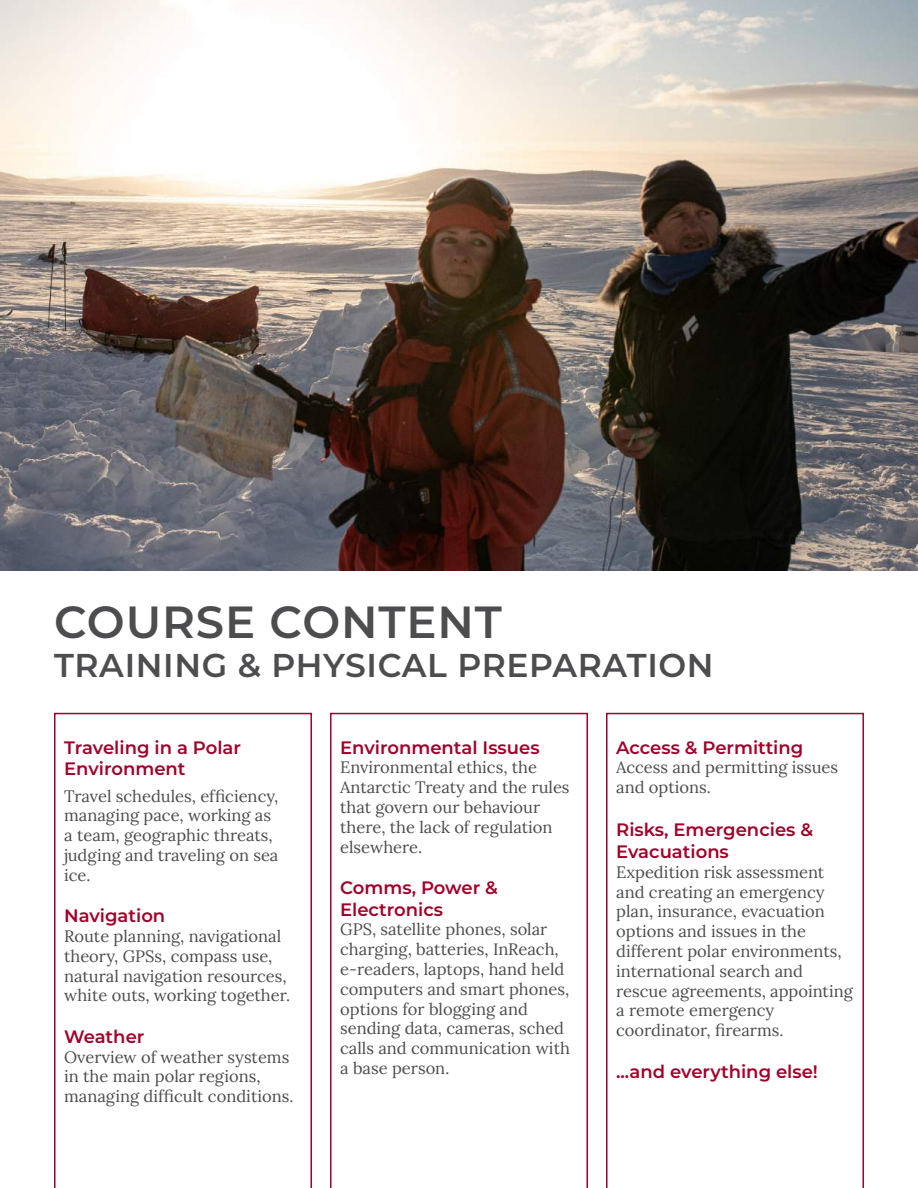
<style>
.page{position:relative;width:918px;height:1188px;background:#fff}
.page>*{position:absolute;margin:0;border:0;box-sizing:border-box;transform-origin:0 0}
.t1{font:600 45px "Montserrat";letter-spacing:.02em;color:#4d4d4f}
.t2{font:600 33px "Montserrat";letter-spacing:.02em;color:#4d4d4f}
.t3{font:600 18px/21.6px "Montserrat";color:#a10029}
.t4{font:16.5px/19.8px "Lora";color:#4d4d4f}
</style>
<div class="page">
<img style="left:0;top:0;width:918px;height:570px">
<svg style="left:54px;top:713px;width:258px;height:475px"></svg>
<svg style="left:330px;top:713px;width:258px;height:475px"></svg>
<svg style="left:606px;top:713px;width:258px;height:475px"></svg>
<h1 class="t1" style="left:54px;top:590px;width:450px">COURSE CONTENT</h1>
<h2 class="t2" style="left:54px;top:642px;width:661px">TRAINING &amp; PHYSICAL PREPARATION</h2>
<p class="t3" style="left:64px;top:736px;width:178px">Traveling in a Polar<br>Environment</p>
<p class="t4" style="left:64px;top:785px;width:216px">Travel schedules, efficiency, managing pace, working as a team, geographic threats, judging and traveling on sea ice.</p>
<p class="t3" style="left:64px;top:904px;width:103px">Navigation</p>
<p class="t4" style="left:64px;top:925px;width:228px">Route planning, navigational theory, GPSs, compass use, natural navigation resources, white outs, working together.</p>
<p class="t3" style="left:64px;top:1025px;width:82px">Weather</p>
<p class="t4" style="left:64px;top:1046px;width:231px">Overview of weather systems in the main polar regions, managing difficult conditions.</p>
<p class="t3" style="left:340px;top:736px;width:201px">Environmental Issues</p>
<p class="t4" style="left:340px;top:756px;width:231px">Environmental ethics, the<br>Antarctic Treaty and the rules that govern our behaviour there, the lack of regulation elsewhere.</p>
<p class="t3" style="left:340px;top:876px;width:159px">Comms, Power &amp;<br>Electronics</p>
<p class="t4" style="left:340px;top:918px;width:231px">GPS, satellite phones, solar charging, batteries, InReach, e-readers, laptops, hand held computers and smart phones, options for blogging and sending data, cameras, sched calls and communication with a base person.</p>
<p class="t3" style="left:616px;top:736px;width:189px">Access &amp; Permitting</p>
<p class="t4" style="left:616px;top:756px;width:224px">Access and permitting issues and options.</p>
<p class="t3" style="left:616px;top:818px;width:198px">Risks, Emergencies &amp;<br>Evacuations</p>
<p class="t4" style="left:616px;top:861px;width:238px">Expedition risk assessment and creating an emergency plan, insurance, evacuation options and issues in the different polar environments, international search and rescue agreements, appointing a remote emergency coordinator, firearms.</p>
<p class="t3" style="left:616px;top:1060px;width:203px">...and everything else!</p>
</div>
